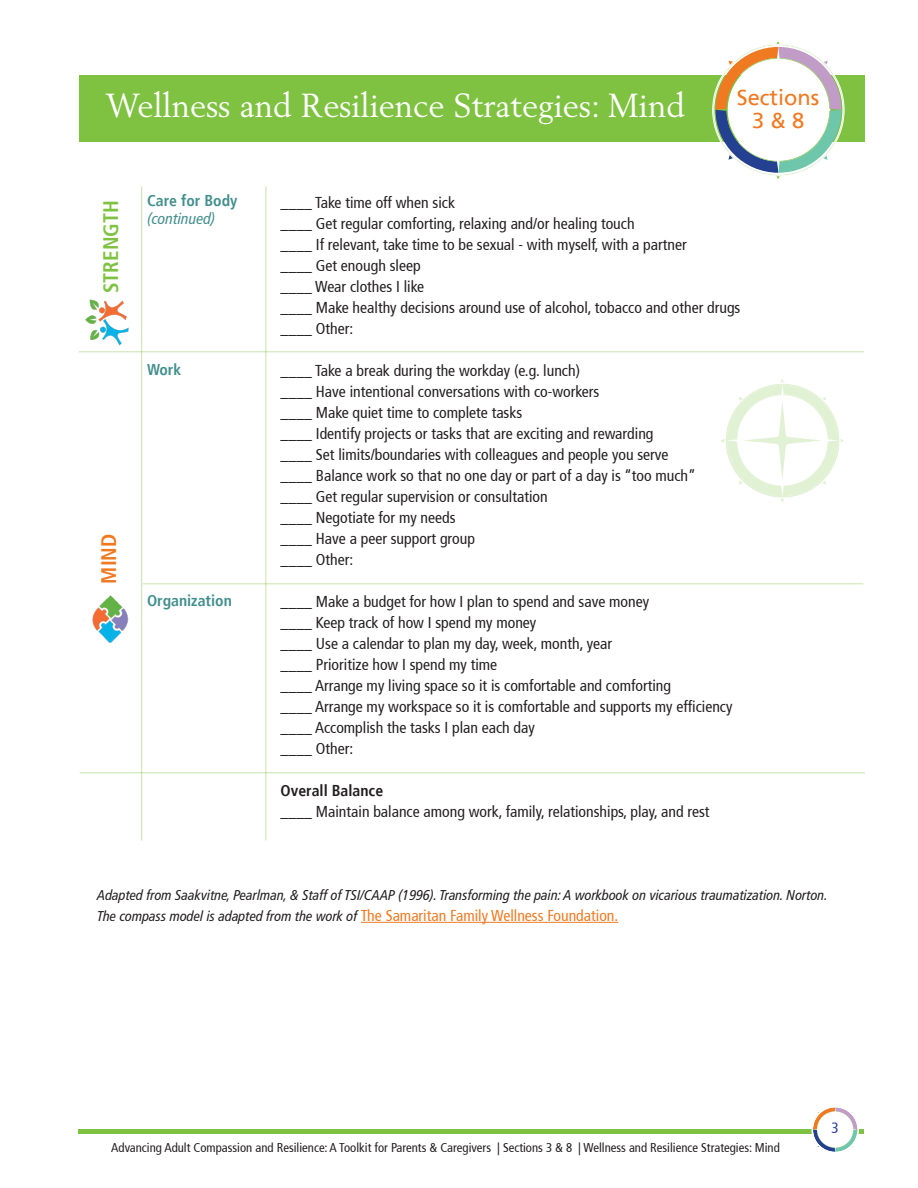
<style>
.page{position:relative;width:918px;height:1188px;background:#fff}
.page>*{position:absolute;margin:0;border:0;box-sizing:border-box;transform-origin:0 0}
.t1{font:33px "Berling";color:#fff}
.t2{font:21.9px "Frutiger";color:#f07a22}
.t3{font:700 condensed 21px "Frutiger";color:#7fc241}
.t4{font:700 condensed 21px "Frutiger";color:#f07a22}
.t5{font:condensed 15.75px "Frutiger";color:#231f20}
.t6{font:700 condensed 15.75px "Frutiger";color:#438f8e}
.t7{font:700 condensed 15.75px "Frutiger";color:#231f20}
.t8{font:italic condensed 15.75px "Frutiger LT Pro";color:#438f8e}
.t9{font:condensed 15px "Frutiger";color:#253f8e}
.t10{font:italic condensed 14.25px "Frutiger LT Pro";color:#231f20}
.t11{font:condensed 12.75px "Frutiger";color:#231f20}
.s1{font-family:"Frutiger";font-style:normal;font-size:15.75px;color:#f07a22}
</style>
<div class="page">
<hr style="left:79px;top:1130px;width:785px;height:4px;background:#7fc241">
<svg style="left:810px;top:1107px;width:50px;height:45px"></svg>
<div style="left:79px;top:75px;width:786px;height:66px;background:#7fc241"></div>
<img style="left:92px;top:595px;width:37px;height:48px">
<hr style="left:141px;top:187px;width:1px;height:654px;background:#7fc241">
<hr style="left:266px;top:187px;width:1px;height:654px;background:#7fc241">
<hr style="left:143px;top:583px;width:720px;height:1px;background:#7fc241">
<hr style="left:80px;top:772px;width:785px;height:1px;background:#7fc241">
<hr style="left:361px;top:922px;width:257px;height:1px;background:#f07a22">
<svg style="left:721px;top:379px;width:123px;height:124px"></svg>
<hr style="left:79px;top:351px;width:785px;height:1px;background:#7fc241">
<img style="left:85px;top:299px;width:44px;height:47px">
<svg style="left:708px;top:41px;width:140px;height:138px"></svg>
<p class="t1" style="left:106px;top:85px;width:580px">Wellness and Resilience Strategies: Mind</p>
<p class="t2" style="left:737px;top:87px;width:84px">Sections</p>
<p class="t2" style="left:752px;top:110px;width:54px">3 &amp; 8</p>
<p class="t6" style="left:147px;top:193px;width:92px">Care for Body</p>
<p class="t3" style="left:102px;top:293px;width:94px;rotate:-90deg">STRENGTH</p>
<p class="t8" style="left:147px;top:210px;width:69px">(continued)</p>
<p class="t6" style="left:147px;top:363px;width:36px">Work</p>
<p class="t4" style="left:100px;top:584px;width:51px;rotate:-90deg">MIND</p>
<p class="t6" style="left:147px;top:594px;width:86px">Organization</p>
<p class="t5" style="left:281px;top:196px;width:176px">____ Take time off when sick</p>
<p class="t5" style="left:281px;top:217px;width:355px">____ Get regular comforting, relaxing and/or healing touch</p>
<p class="t5" style="left:281px;top:238px;width:408px">____ If relevant, take time to be sexual - with myself, with a partner</p>
<p class="t5" style="left:281px;top:259px;width:141px">____ Get enough sleep</p>
<p class="t5" style="left:281px;top:280px;width:145px">____ Wear clothes I like</p>
<p class="t5" style="left:281px;top:301px;width:461px">____ Make healthy decisions around use of alcohol, tobacco and other drugs</p>
<p class="t5" style="left:281px;top:322px;width:74px">____ Other:</p>
<p class="t5" style="left:281px;top:364px;width:301px">____ Take a break during the workday (e.g. lunch)</p>
<p class="t5" style="left:281px;top:385px;width:320px">____ Have intentional conversations with co-workers</p>
<p class="t5" style="left:281px;top:406px;width:243px">____ Make quiet time to complete tasks</p>
<p class="t5" style="left:281px;top:427px;width:374px">____ Identify projects or tasks that are exciting and rewarding</p>
<p class="t5" style="left:281px;top:448px;width:390px">____ Set limits/boundaries with colleagues and people you serve</p>
<p class="t5" style="left:281px;top:469px;width:417px">____ Balance work so that no one day or part of a day is “too much”</p>
<p class="t5" style="left:281px;top:490px;width:269px">____ Get regular supervision or consultation</p>
<p class="t5" style="left:281px;top:511px;width:176px">____ Negotiate for my needs</p>
<p class="t5" style="left:281px;top:532px;width:196px">____ Have a peer support group</p>
<p class="t5" style="left:281px;top:553px;width:74px">____ Other:</p>
<p class="t5" style="left:281px;top:595px;width:370px">____ Make a budget for how I plan to spend and save money</p>
<p class="t5" style="left:281px;top:616px;width:257px">____ Keep track of how I spend my money</p>
<p class="t5" style="left:281px;top:637px;width:333px">____ Use a calendar to plan my day, week, month, year</p>
<p class="t5" style="left:281px;top:658px;width:218px">____ Prioritize how I spend my time</p>
<p class="t5" style="left:281px;top:679px;width:392px">____ Arrange my living space so it is comfortable and comforting</p>
<p class="t5" style="left:281px;top:700px;width:453px">____ Arrange my workspace so it is comfortable and supports my efficiency</p>
<p class="t5" style="left:281px;top:721px;width:256px">____ Accomplish the tasks I plan each day</p>
<p class="t5" style="left:281px;top:742px;width:74px">____ Other:</p>
<p class="t7" style="left:281px;top:784px;width:104px">Overall Balance</p>
<p class="t5" style="left:281px;top:805px;width:430px">____ Maintain balance among work, family, relationships, play, and rest</p>
<p class="t10" style="left:97px;top:887px;width:732px">Adapted from Saakvitne, Pearlman, &amp; Staff of TSI/CAAP (1996). Transforming the pain: A workbook on vicarious traumatization. Norton.</p>
<p class="t10" style="left:97px;top:908px;width:523px">The compass model is adapted from the work of <span class="s1">The Samaritan Family Wellness Foundation.</span></p>
<p class="t11" style="left:111px;top:1142px;width:670px">Advancing Adult Compassion and Resilience: A Toolkit for Parents &amp; Caregivers | Sections 3 &amp; 8 | Wellness and Resilience Strategies: Mind</p>
<p class="t9" style="left:832px;top:1122px;width:9px">3</p>
</div>
